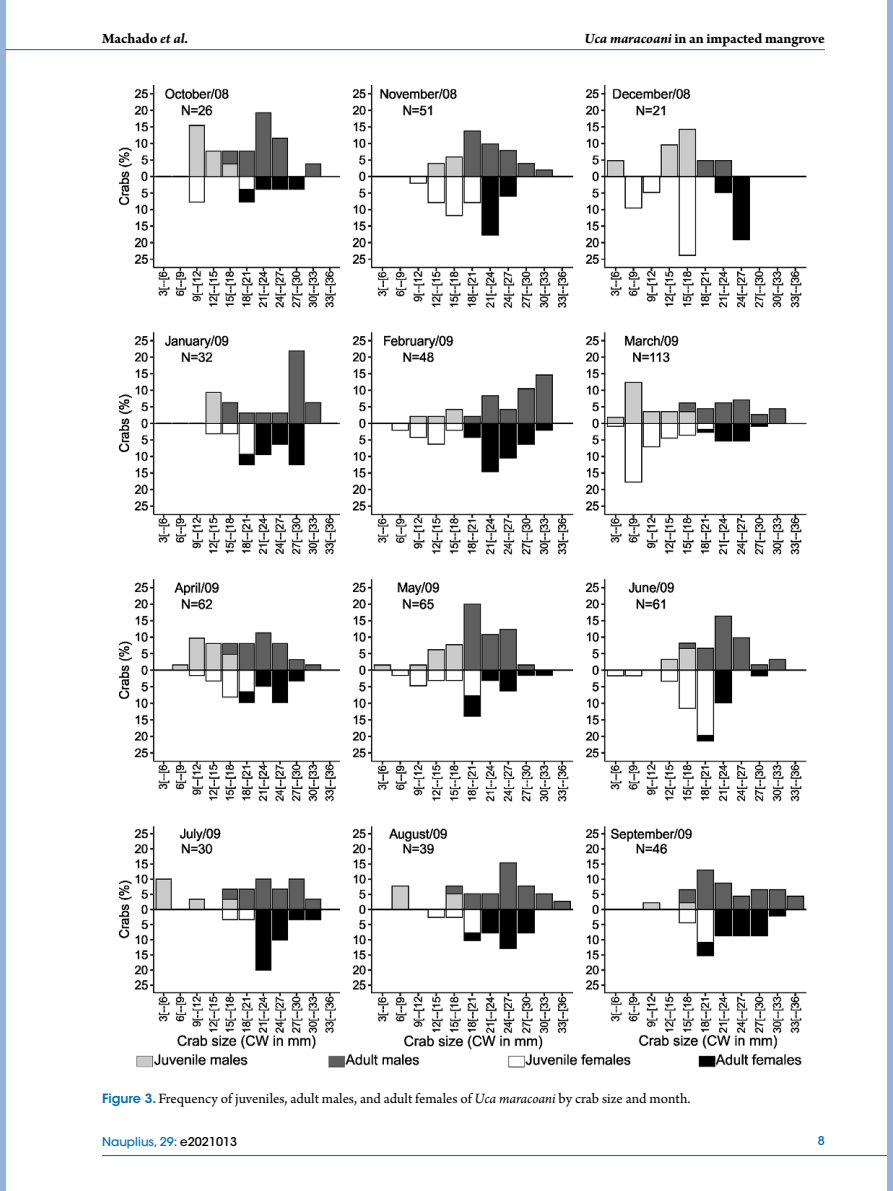
<style>
.page{position:relative;width:893px;height:1191px;background:#fff}
.page>*{position:absolute;margin:0;border:0;box-sizing:border-box;transform-origin:0 0}
.t1{font:15px "Arno Pro";color:#000}
.t2{font:700 15px "Arno Pro";letter-spacing:-.005em;color:#000}
.t3{font:500 12px "ITC Avant Garde Std";color:#006db8}
.s1{font-style:italic}
.s2{font-family:"ITC Avant Garde Std";font-weight:600;font-size:12.75px;color:#006db8}
.s3{color:#000}
</style>
<div class="page">
<div style="left:0;top:0;width:5px;height:1191px;background:#96b3de"></div>
<hr style="left:102px;top:1155px;width:791px;height:1px;background:#006db8">
<hr style="left:5px;top:49px;width:820px;height:1px;background:#006db8">
<div style="left:888px;top:0;width:5px;height:1191px;background:#96b3de"></div>
<img style="left:120px;top:85px;width:687px;height:983px">
<p class="t2" style="left:102px;top:30px;width:88px">Machado <span class="s1">et al.</span></p>
<p class="t2" style="left:585px;top:30px;width:242px"><span class="s1">Uca maracoani</span> in an impacted mangrove</p>
<p class="t1" style="left:102px;top:1090px;width:590px"><span class="s2">Figure 3.</span> Frequency of juveniles, adult males, and adult females of <span class="s1">Uca maracoani</span> by crab size and month.</p>
<p class="t3" style="left:102px;top:1134px;width:137px">Nauplius, 29: <span class="s3">e2021013</span></p>
<p class="t3" style="left:818px;top:1132px;width:9px">8</p>
</div>
